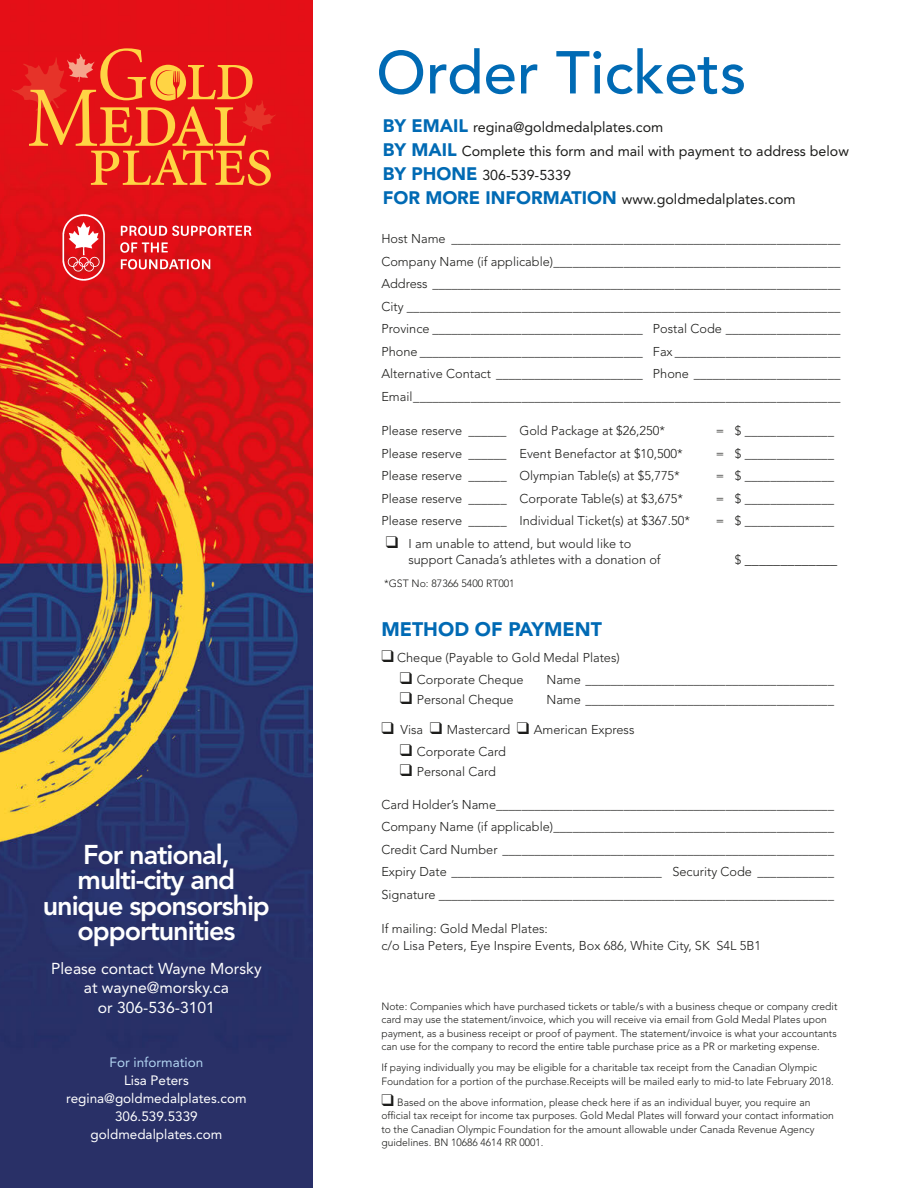
<style>
.page{position:relative;width:918px;height:1188px;background:#fff}
.page>*{position:absolute;margin:0;border:0;box-sizing:border-box;transform-origin:0 0}
.t1{font:500 59.85px "Avenir LT Std";color:#006ab4}
.t2{font:800 27px/25.5px "Avenir LT Std";letter-spacing:-.04em;color:#fff;text-align:center}
.t3{font:900 19.5px "Avenir LT Std";color:#006ab4}
.t4{font:15.75px/19.5px "Avenir LT Std";color:#fff;text-align:center}
.t5{font:14.25px/24px "Avenir LT Std";color:#1d1d1b}
.t6{font:14.25px "Minion";color:#1d1d1b}
.t7{font:13.5px/18px "Avenir LT Std";color:#fff;text-align:center}
.t8{font:13.5px "Avenir LT Std";color:#b2d4f1}
.t9{font:300 12.75px/22.5px "Avenir LT Std";color:#1d1d1b;text-align:justify}
.t10{font:300 10.5px/13.5px "Avenir LT Std";color:#1d1d1b}
.s1{font-weight:900;font-size:18px;color:#006ab4}
.s2{font-family:"Avenir LT Std";font-weight:300;font-size:12.75px}
</style>
<div class="page">
<img style="left:0;top:0;width:313px;height:1188px">
<svg style="left:11px;top:48px;width:265px;height:138px;background:#e83a21"></svg>
<img style="left:51px;top:205px;width:211px;height:85px">
<h2 class="t2" style="left:43px;top:842px;width:229px">For national, multi-city and unique sponsorship opportunities</h2>
<p class="t4" style="left:51px;top:959px;width:212px">Please contact Wayne Morsky at wayne@morsky.ca<br>or 306-536-3101</p>
<p class="t8" style="left:110px;top:1055px;width:95px">For information</p>
<p class="t7" style="left:66px;top:1072px;width:182px">Lisa Peters regina@goldmedalplates.com<br>306.539.5339 goldmedalplates.com</p>
<h1 class="t1" style="left:376px;top:38px;width:372px">Order Tickets</h1>
<p class="t5" style="left:383px;top:115px;width:468px"><span class="s1">BY EMAIL</span> regina@goldmedalplates.com<br><span class="s1">BY MAIL</span> Complete this form and mail with payment to address below <span class="s1">BY PHONE</span> 306-539-5339<br><span class="s1">FOR MORE INFORMATION</span> www.goldmedalplates.com</p>
<p class="t9" style="left:381px;top:228px;width:460px">Host Name _____________________________________________________________ Company Name (if applicable)_____________________________________________ Address ________________________________________________________________ City ____________________________________________________________________ Province _________________________________ Postal Code __________________ Phone ___________________________________ Fax __________________________ Alternative Contact _______________________ Phone _______________________ Email___________________________________________________________________</p>
<p class="t9" style="left:381px;top:420px;width:285px">Please reserve ______ Gold Package at $26,250*</p>
<p class="t9" style="left:716px;top:420px;width:120px">= $ ______________</p>
<p class="t9" style="left:381px;top:442px;width:303px">Please reserve ______ Event Benefactor at $10,500*</p>
<p class="t9" style="left:716px;top:442px;width:120px">= $ ______________</p>
<p class="t9" style="left:381px;top:465px;width:300px">Please reserve ______ Olympian Table(s) at $5,775*</p>
<p class="t9" style="left:716px;top:465px;width:120px">= $ ______________</p>
<p class="t9" style="left:381px;top:487px;width:303px">Please reserve ______ Corporate Table(s) at $3,675*</p>
<p class="t9" style="left:716px;top:487px;width:120px">= $ ______________</p>
<p class="t9" style="left:381px;top:510px;width:310px">Please reserve ______ Individual Ticket(s) at $367.50*</p>
<p class="t9" style="left:716px;top:510px;width:120px">= $ ______________</p>
<p class="t9" style="left:408px;top:535px;width:254px;line-height:16.5px;text-indent:-22px">❑ I am unable to attend, but would like to support Canada’s athletes with a donation of</p>
<p class="t6" style="left:735px;top:553px;width:104px"><span class="s2">$</span> _____________</p>
<p class="t10" style="left:384px;top:576px;width:132px">*GST No: 87366 5400 RT001</p>
<h3 class="t3" style="left:381px;top:618px;width:222px">METHOD OF PAYMENT</h3>
<p class="t9" style="left:381px;top:646px;width:240px">❑ Cheque (Payable to Gold Medal Plates)</p>
<p class="t9" style="left:400px;top:669px;width:125px">❑ Corporate Cheque</p>
<p class="t9" style="left:546px;top:669px;width:289px">Name _______________________________________</p>
<p class="t9" style="left:400px;top:688px;width:115px">❑ Personal Cheque</p>
<p class="t9" style="left:546px;top:688px;width:289px">Name _______________________________________</p>
<p class="t9" style="left:381px;top:718px;width:255px">❑ Visa ❑ Mastercard ❑ American Express</p>
<p class="t9" style="left:400px;top:741px;width:108px">❑ Corporate Card</p>
<p class="t9" style="left:400px;top:760px;width:98px">❑ Personal Card</p>
<p class="t9" style="left:381px;top:793px;width:454px">Card Holder’s Name_____________________________________________________ Company Name (if applicable)____________________________________________ Credit Card Number ____________________________________________________ Expiry Date _________________________________ Security Code ____________ Signature ______________________________________________________________</p>
<p class="t9" style="left:381px;top:921px;width:381px;line-height:16.5px">If mailing: Gold Medal Plates:<br>c/o Lisa Peters, Eye Inspire Events, Box 686, White City, SK S4L 5B1</p>
<p class="t10" style="left:381px;top:999px;width:458px">Note: Companies which have purchased tickets or table/s with a business cheque or company credit card may use the statement/invoice, which you will receive via email from Gold Medal Plates upon payment, as a business receipt or proof of payment. The statement/invoice is what your accountants can use for the company to record the entire table purchase price as a PR or marketing expense.</p>
<p class="t10" style="left:381px;top:1061px;width:454px">If paying individually you may be eligible for a charitable tax receipt from the Canadian Olympic<br>Foundation for a portion of the purchase.Receipts will be mailed early to mid-to late February 2018.</p>
<p class="t10" style="left:381px;top:1095px;width:454px">❑ Based on the above information, please check here if as an individual buyer, you require an official tax receipt for income tax purposes. Gold Medal Plates will forward your contact information to the Canadian Olympic Foundation for the amount allowable under Canada Revenue Agency guidelines. BN 10686 4614 RR 0001.</p>
</div>
